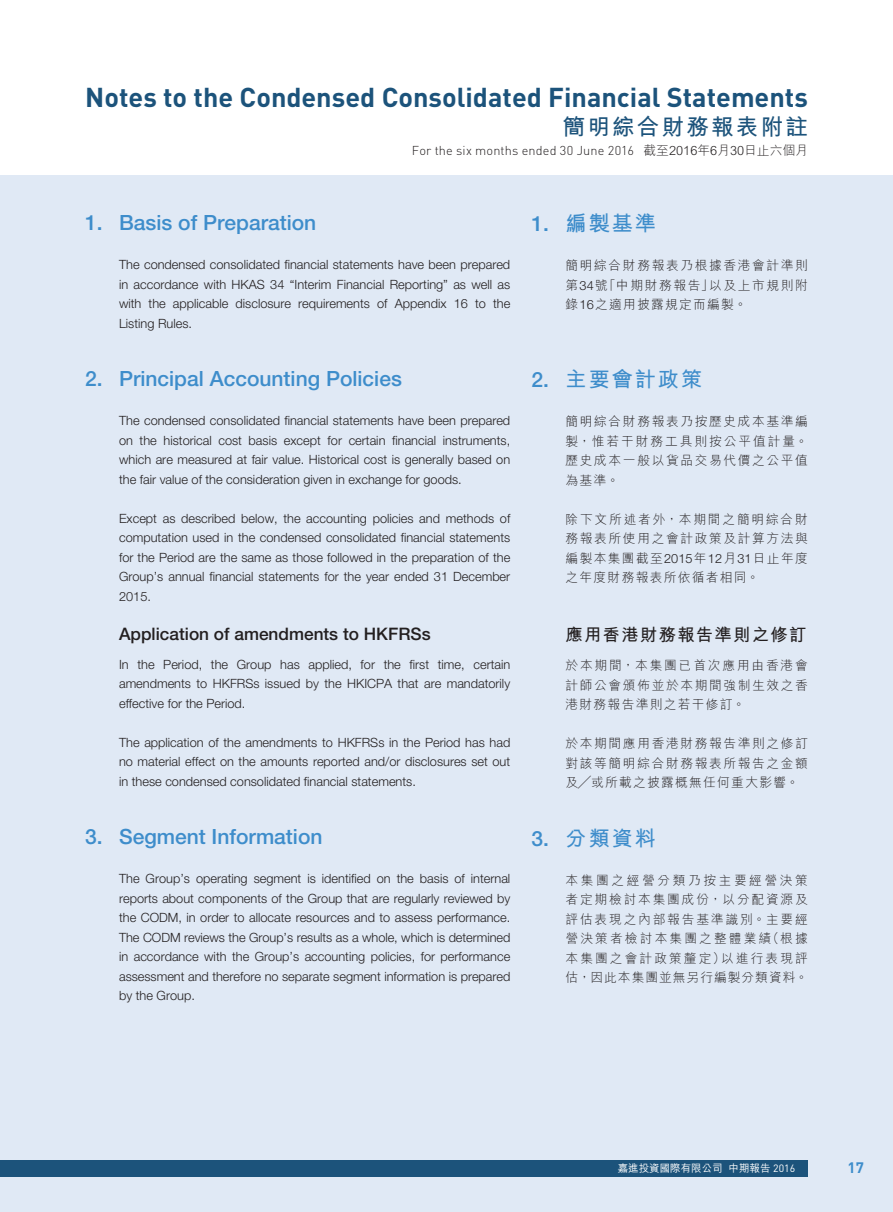
<style>
.page{position:relative;width:893px;height:1212px;background:#fff}
.page>*{position:absolute;margin:0;border:0;box-sizing:border-box;transform-origin:0 0}
.t1{font:700 27px "DIN Pro";color:#1c537b}
.t2{font:700 22.5px "M Hei HK";letter-spacing:.1em;color:#1c537b}
.t3{font:500 21px "Helvetica Neue LT Std";color:#3e8dcb}
.t4{font:700 21px "M Hei HK";letter-spacing:.1em;color:#3e8dcb}
.t5{font:500 17.25px "Helvetica Neue LT Std";color:#231f20}
.t6{font:700 17.25px "M Hei HK";letter-spacing:.08em;color:#231f20}
.t7{font:700 15px "DIN Pro";color:#3e8dcb}
.t8{font:300 12.75px/19.5px "Helvetica Neue LT Std";color:#231f20;text-align:justify}
.t9{font:300 12.75px/19.5px "M Hei HK";letter-spacing:.125em;color:#231f20;text-align:justify}
.t10{font:300 12.75px "DIN Pro";letter-spacing:.015em;color:#231f20}
.t11{font:500 10.5px "M Hei HK";color:#fff}
.s1{font-family:"M Hei HK"}
.s2{font-family:"Helvetica Neue LT Std";font-weight:500}
.s3{font-family:"Helvetica Neue LT Std"}
.s4{font-family:"DIN Pro";font-weight:400}
</style>
<div class="page">
<div style="left:0;top:175px;width:893px;height:1037px;background:#e0e9f5"></div>
<div style="left:0;top:1160px;width:808px;height:17px;background:#1c537b"></div>
<h1 class="t1" style="left:85px;top:79px;width:724px">Notes to the Condensed Consolidated Financial Statements</h1>
<h2 class="t2" style="left:563px;top:110px;width:247px">簡明綜合財務報表附註</h2>
<p class="t10" style="left:412px;top:142px;width:398px">For the six months ended 30 June 2016 <span class="s1">截至2016年6月30日止六個月</span></p>
<h3 class="t3" style="left:85px;top:210px;width:233px">1. Basis of Preparation</h3>
<p class="t8" style="left:119px;top:254px;width:393px">The condensed consolidated financial statements have been prepared in accordance with HKAS 34 “Interim Financial Reporting” as well as with the applicable disclosure requirements of Appendix 16 to the Listing Rules.</p>
<h3 class="t3" style="left:85px;top:366px;width:318px">2. Principal Accounting Policies</h3>
<p class="t8" style="left:119px;top:410px;width:393px">The condensed consolidated financial statements have been prepared on the historical cost basis except for certain financial instruments, which are measured at fair value. Historical cost is generally based on the fair value of the consideration given in exchange for goods.</p>
<p class="t8" style="left:119px;top:508px;width:393px">Except as described below, the accounting policies and methods of computation used in the condensed consolidated financial statements for the Period are the same as those followed in the preparation of the Group’s annual financial statements for the year ended 31 December 2015.</p>
<h3 class="t5" style="left:119px;top:623px;width:313px">Application of amendments to HKFRSs</h3>
<p class="t8" style="left:119px;top:654px;width:393px">In the Period, the Group has applied, for the first time, certain amendments to HKFRSs issued by the HKICPA that are mandatorily effective for the Period.</p>
<p class="t8" style="left:119px;top:732px;width:393px">The application of the amendments to HKFRSs in the Period has had no material effect on the amounts reported and/or disclosures set out in these condensed consolidated financial statements.</p>
<h3 class="t3" style="left:85px;top:824px;width:239px">3. Segment Information</h3>
<p class="t8" style="left:119px;top:869px;width:393px">The Group’s operating segment is identified on the basis of internal reports about components of the Group that are regularly reviewed by the CODM, in order to allocate resources and to assess performance.<br>The CODM reviews the Group’s results as a whole, which is determined in accordance with the Group’s accounting policies, for performance assessment and therefore no separate segment information is prepared by the Group.</p>
<h3 class="t4" style="left:531px;top:208px;width:126px"><span class="s2">1.</span> 編製基準</h3>
<p class="t9" style="left:566px;top:256px;width:244px">簡明綜合財務報表乃根據香港會計準則第<span class="s3">34</span>號「中期財務報告」以及上市規則附錄<span class="s3">16</span>之適用披露規定而編製。</p>
<h3 class="t4" style="left:531px;top:364px;width:172px"><span class="s2">2.</span> 主要會計政策</h3>
<p class="t9" style="left:566px;top:412px;width:244px">簡明綜合財務報表乃按歷史成本基準編製，惟若干財務工具則按公平值計量。歷史成本一般以貨品交易代價之公平值為基準。</p>
<p class="t9" style="left:566px;top:509px;width:244px">除下文所述者外，本期間之簡明綜合財務報表所使用之會計政策及計算方法與編製本集團截至<span class="s3">2015</span>年<span class="s3">12</span>月<span class="s3">31</span>日止年度之年度財務報表所依循者相同。</p>
<h3 class="t6" style="left:566px;top:622px;width:242px">應用香港財務報告準則之修訂</h3>
<p class="t9" style="left:566px;top:655px;width:244px">於本期間，本集團已首次應用由香港會計師公會頒佈並於本期間強制生效之香港財務報告準則之若干修訂。</p>
<p class="t9" style="left:566px;top:733px;width:244px">於本期間應用香港財務報告準則之修訂對該等簡明綜合財務報表所報告之金額及╱或所載之披露概無任何重大影響。</p>
<h3 class="t4" style="left:531px;top:823px;width:126px"><span class="s2">3.</span> 分類資料</h3>
<p class="t9" style="left:566px;top:870px;width:244px">本集團之經營分類乃按主要經營決策者定期檢討本集團成份，以分配資源及評估表現之內部報告基準識別。主要經營決策者檢討本集團之整體業績（根據本集團之會計政策釐定）以進行表現評估，因此本集團並無另行編製分類資料。</p>
<p class="t11" style="left:618px;top:1161px;width:179px">嘉進投資國際有限公司 中期報告 <span class="s4">2016</span></p>
<p class="t7" style="left:848px;top:1157px;width:18px">17</p>
</div>
